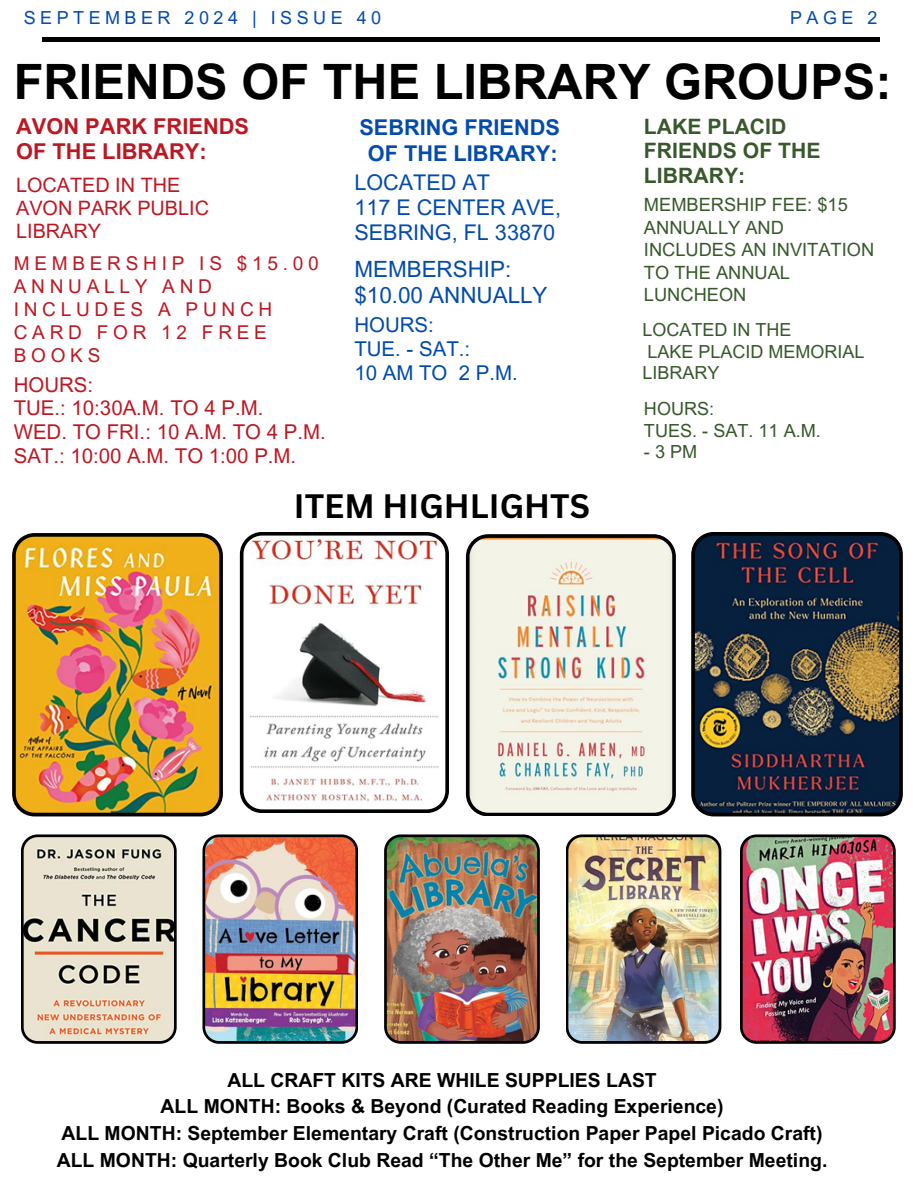
<style>
.page{position:relative;width:918px;height:1188px;background:#fff}
.page>*{position:absolute;margin:0;border:0;box-sizing:border-box;transform-origin:0 0}
.t1{font:700 48.75px "Arial MT Pro";color:#000}
.t2{font:700 33px "Canva Sans";color:#000}
.t3{font:22.35px/25.8px "Arial MT Pro";color:#034bad}
.t4{font:700 21.9px/25px "Arial MT Pro";color:#bc1823}
.t5{font:700 21.75px/25.8px "Arial MT Pro";color:#034bad;text-align:center}
.t6{font:21.6px/24.8px "Arial MT Pro";color:#034bad}
.t7{font:700 21.15px/24.8px "Arial MT Pro";color:#39582d}
.t8{font:20.4px/23.7px "Arial MT Pro";color:#bc1823}
.t9{font:20.4px/23.7px "Arial MT Pro";color:#014aad}
.t10{font:19.8px/22.8px "Arial MT Pro";color:#bc1823}
.t11{font:700 19.35px "Arial MT Pro";color:#000}
.t12{font:19.05px/22.8px "Arial MT Pro";letter-spacing:.25em;color:#bc1823}
.t13{font:18.3px/22.5px "Arial MT Pro";color:#39582d}
.t14{font:18.15px/21.3px "Arial MT Pro";color:#39582d}
.t15{font:18px/21.3px "Arial MT Pro";color:#39582d}
.t16{font:18px "Arial MT Pro";letter-spacing:.25em;color:#034bad}
</style>
<div class="page">
<hr style="left:42px;top:38px;width:838px;height:3px;background:#000">
<img style="left:12px;top:533px;width:211px;height:283px">
<svg style="left:240px;top:532px;width:209px;height:281px"></svg>
<svg style="left:466px;top:534px;width:210px;height:282px;background:#d8d6ca"></svg>
<img style="left:691px;top:532px;width:212px;height:284px">
<svg style="left:21px;top:834px;width:156px;height:210px;background:#c9c0af"></svg>
<img style="left:202px;top:834px;width:156px;height:210px">
<img style="left:384px;top:834px;width:156px;height:210px">
<img style="left:566px;top:834px;width:155px;height:210px">
<img style="left:740px;top:834px;width:156px;height:210px">
<p class="t16" style="left:24px;top:11px;width:359px">SEPTEMBER 2024 | ISSUE 40</p>
<p class="t16" style="left:790px;top:11px;width:89px">PAGE 2</p>
<h4 class="t1" style="left:14px;top:64px;width:879px">FRIENDS OF THE LIBRARY GROUPS:</h4>
<h4 class="t4" style="left:16px;top:116px;width:235px">AVON PARK FRIENDS<br>OF THE LIBRARY:</h4>
<h4 class="t10" style="left:16px;top:176px;width:194px">LOCATED IN THE<br>AVON PARK PUBLIC<br>LIBRARY</h4>
<h5 class="t7" style="left:644px;top:117px;width:178px">LAKE PLACID<br>FRIENDS OF THE<br>LIBRARY:</h5>
<p class="t5" style="left:359px;top:117px;width:202px">SEBRING FRIENDS<br>OF THE LIBRARY:</p>
<p class="t6" style="left:354px;top:173px;width:208px">LOCATED AT<br>117 E CENTER AVE,<br>SEBRING, FL 33870</p>
<p class="t3" style="left:354px;top:259px;width:195px">MEMBERSHIP: $10.00 ANNUALLY</p>
<h2 class="t13" style="left:644px;top:196px;width:232px">MEMBERSHIP FEE: $15<br>ANNUALLY AND<br>INCLUDES AN INVITATION<br>TO THE ANNUAL<br>LUNCHEON</h2>
<h5 class="t12" style="left:14px;top:255px;width:307px">MEMBERSHIP IS $15.00<br>ANNUALLY AND<br>INCLUDES A PUNCH<br>CARD FOR 12 FREE<br>BOOKS</h5>
<p class="t9" style="left:354px;top:316px;width:165px">HOURS:<br>TUE. - SAT.:<br>10 AM TO 2 P.M.</p>
<p class="t15" style="left:642px;top:322px;width:224px">LOCATED IN THE<br>LAKE PLACID MEMORIAL<br>LIBRARY</p>
<h3 class="t8" style="left:14px;top:375px;width:314px">HOURS:<br>TUE.: 10:30A.M. TO 4 P.M.<br>WED. TO FRI.: 10 A.M. TO 4 P.M.<br>SAT.: 10:00 A.M. TO 1:00 P.M.</h3>
<h5 class="t14" style="left:644px;top:401px;width:178px">HOURS:<br>TUES. - SAT. 11 A.M.</h5>
<h5 class="t14" style="left:644px;top:443px;width:55px">- 3 PM</h5>
<p class="t2" style="left:294px;top:483px;width:297px">ITEM HIGHLIGHTS</p>
<p class="t11" style="left:227px;top:1073px;width:431px">ALL CRAFT KITS ARE WHILE SUPPLIES LAST</p>
<p class="t11" style="left:161px;top:1099px;width:564px">ALL MONTH: Books &amp; Beyond (Curated Reading Experience)</p>
<p class="t11" style="left:62px;top:1126px;width:762px">ALL MONTH: September Elementary Craft (Construction Paper Papel Picado Craft)</p>
<p class="t11" style="left:57px;top:1153px;width:772px">ALL MONTH: Quarterly Book Club Read “The Other Me” for the September Meeting.</p>
</div>
